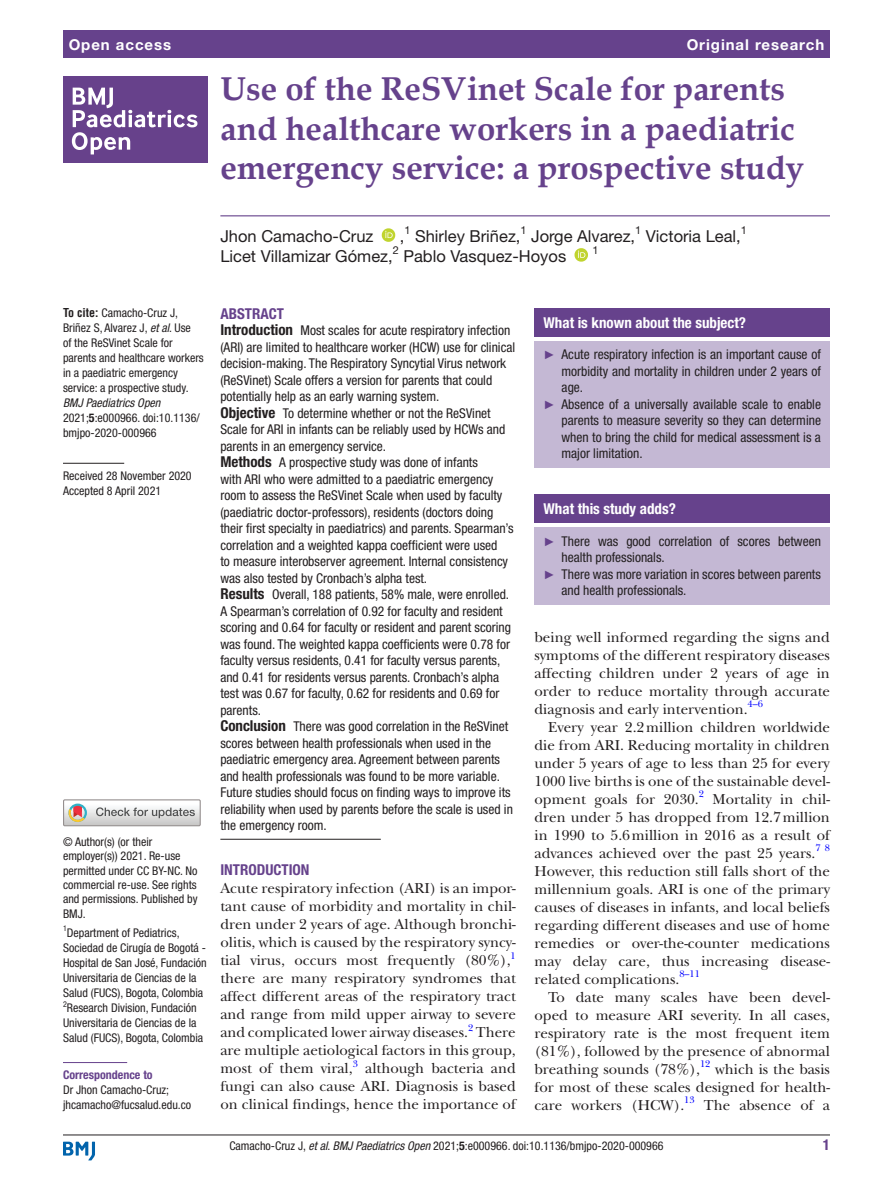
<style>
.page{position:relative;width:893px;height:1191px;background:#fff}
.page>*{position:absolute;margin:0;border:0;box-sizing:border-box;transform-origin:0 0}
.t1{font:700 33px/39px "Book Antiqua";color:#66428c}
.t2{font:16.5px "Helvetica Neue LT Std";color:#231f20}
.t3{font:15px/18px "New Baskerville";color:#231f20;text-align:justify}
.t4{font:700 condensed 15px "Helvetica Neue LT Std";color:#fff}
.t5{font:700 15px "Helvetica Neue LT Std";letter-spacing:.065em;color:#fff}
.t6{font:700 condensed 15px "Helvetica Neue LT Std";color:#66428c}
.t7{font:condensed 13.5px/16.5px "Helvetica Neue LT Std";color:#231f20}
.t8{font:condensed 12px/15px "Helvetica Neue LT Std";color:#231f20}
.t9{font:700 condensed 12px "Helvetica Neue LT Std";color:#66428c}
.t10{font:10.95px "Helvetica Neue LT Std";color:#231f20}
.t11{font:9.9px "New Baskerville";color:#00f}
.t12{font:condensed 7.95px "Helvetica Neue LT Std";color:#231f20}
.s1{font-family:"Helvetica LT Std";font-weight:700}
.s2{font-style:italic}
.s3{font-weight:700}
.s4{font-weight:700;font-size:15px}
.s5{font-family:"Arial";font-stretch:normal;font-size:12px;color:#66428c}
</style>
<div class="page">
<hr style="left:63px;top:1134px;width:767px;height:1px;background:#231f20">
<svg style="left:63px;top:1141px;width:32px;height:19px"></svg>
<div style="left:63px;top:31px;width:767px;height:27px;background:#66428c"></div>
<hr style="left:220px;top:215px;width:610px;height:1px;background:#66428c">
<svg style="left:382px;top:228px;width:13px;height:14px"></svg>
<svg style="left:574px;top:248px;width:14px;height:14px"></svg>
<hr style="left:63px;top:463px;width:61px;height:1px;background:#231f20">
<hr style="left:63px;top:1062px;width:64px;height:1px;background:#66428c">
<div style="left:63px;top:799px;width:138px;height:27px;border:1px solid #969090"></div>
<svg style="left:64px;top:800px;width:136px;height:25px"></svg>
<div style="left:63px;top:76px;width:144px;height:87px;background:#67418b"></div>
<svg style="left:72px;top:88px;width:125px;height:66px"></svg>
<hr style="left:220px;top:839px;width:161px;height:1px;background:#231f20">
<div style="left:535px;top:308px;width:295px;height:29px;background:#66428c"></div>
<div style="left:535px;top:341px;width:295px;height:126px;background:#c4b8d4"></div>
<div style="left:535px;top:494px;width:295px;height:29px;background:#66428c"></div>
<div style="left:535px;top:527px;width:295px;height:77px;background:#c4b8d4"></div>
<p class="t5" style="left:69px;top:35px;width:104px">Open access</p>
<p class="t5" style="left:687px;top:35px;width:139px">Original research</p>
<h1 class="t1" style="left:220px;top:70px;width:585px">Use of the ReSVinet Scale for parents and healthcare workers in a paediatric emergency service: a prospective study</h1>
<p class="t10" style="left:404px;top:224px;width:8px">1</p>
<p class="t2" style="left:415px;top:226px;width:107px">Shirley Briñez,</p>
<p class="t10" style="left:520px;top:224px;width:8px">1</p>
<p class="t2" style="left:531px;top:226px;width:106px">Jorge Alvarez,</p>
<p class="t10" style="left:635px;top:224px;width:8px">1</p>
<p class="t2" style="left:646px;top:226px;width:97px">Victoria Leal,</p>
<p class="t10" style="left:741px;top:224px;width:8px">1</p>
<p class="t2" style="left:220px;top:226px;width:155px">Jhon Camacho-Cruz</p>
<p class="t2" style="left:400px;top:226px;width:6px">,</p>
<p class="t2" style="left:220px;top:246px;width:174px">Licet Villamizar Gómez,</p>
<p class="t10" style="left:393px;top:244px;width:8px">2</p>
<p class="t2" style="left:403px;top:246px;width:164px">Pablo Vasquez-Hoyos</p>
<p class="t10" style="left:593px;top:244px;width:8px">1</p>
<p class="t8" style="left:63px;top:305px;width:142px"><span class="s1">To cite:</span> Camacho-Cruz J,<br>Briñez S, Alvarez J, <span class="s2">et al</span>. Use<br>of the ReSVinet Scale for parents and healthcare workers in a paediatric emergency service: a prospective study.</p>
<p class="t8" style="left:63px;top:395px;width:138px"><span class="s2">BMJ Paediatrics Open<br></span>2021;<span class="s3">5</span>:e000966. doi:10.1136/ bmjpo-2020-000966</p>
<p class="t8" style="left:63px;top:468px;width:130px">Received 28 November 2020<br>Accepted 8 April 2021</p>
<p class="t8" style="left:63px;top:834px;width:136px;line-height:14.4px">© Author(s) (or their employer(s)) 2021. Re-use permitted under CC BY-NC. No commercial re-use. See rights and permissions. Published by<br>BMJ.</p>
<p class="t12" style="left:63px;top:924px;width:5px">1</p>
<p class="t8" style="left:63px;top:925px;width:145px;text-indent:4px">Department of Pediatrics,<br>Sociedad de Cirugía de Bogotá -<br>Hospital de San José, Fundación<br>Universitaria de Ciencias de la<br>Salud (FUCS), Bogota, Colombia<br><sup>2</sup>Research Division, Fundación<br>Universitaria de Ciencias de la<br>Salud (FUCS), Bogota, Colombia</p>
<p class="t9" style="left:63px;top:1068px;width:91px">Correspondence to</p>
<p class="t8" style="left:63px;top:1082px;width:130px">Dr Jhon Camacho-Cruz; jhcamacho@fucsalud.edu.co</p>
<p class="t6" style="left:220px;top:304px;width:65px">ABSTRACT</p>
<p class="t7" style="left:220px;top:322px;width:296px"><span class="s4">Introduction</span> Most scales for acute respiratory infection (ARI) are limited to healthcare worker (HCW) use for clinical decision-making. The Respiratory Syncytial Virus network (ReSVinet) Scale offers a version for parents that could potentially help as an early warning system.<br><span class="s4">Objective</span> To determine whether or not the ReSVinet Scale for ARI in infants can be reliably used by HCWs and parents in an emergency service.<br><span class="s4">Methods</span> A prospective study was done of infants<br>with ARI who were admitted to a paediatric emergency room to assess the ReSVinet Scale when used by faculty (paediatric doctor-professors), residents (doctors doing their first specialty in paediatrics) and parents. Spearman’s correlation and a weighted kappa coefficient were used<br>to measure interobserver agreement. Internal consistency was also tested by Cronbach’s alpha test.<br><span class="s4">Results</span> Overall, 188 patients, 58% male, were enrolled.<br>A Spearman’s correlation of 0.92 for faculty and resident scoring and 0.64 for faculty or resident and parent scoring was found. The weighted kappa coefficients were 0.78 for faculty versus residents, 0.41 for faculty versus parents, and 0.41 for residents versus parents. Cronbach’s alpha test was 0.67 for faculty, 0.62 for residents and 0.69 for parents.<br><span class="s4">Conclusion</span> There was good correlation in the ReSVinet scores between health professionals when used in the paediatric emergency area. Agreement between parents and health professionals was found to be more variable.<br>Future studies should focus on finding ways to improve its reliability when used by parents before the scale is used in the emergency room.</p>
<p class="t6" style="left:220px;top:861px;width:91px">INTRODUCTION</p>
<p class="t3" style="left:220px;top:879px;width:297px">Acute respiratory infection (ARI) is an impor&shy;tant cause of morbidity and mortality in chil&shy;dren under 2 years of age. Although bronchi&shy;olitis, which is caused by the respiratory syncy&shy;tial virus, occurs most frequently (80%),</p>
<p class="t11" style="left:511px;top:949px;width:7px">1</p>
<p class="t3" style="left:220px;top:969px;width:297px">there are many respiratory syndromes that affect different areas of the respiratory tract and range from mild upper airway to severe and complicated lower airway diseases.<sup>2</sup> There are multiple aetiological factors in this group, most of them viral,</p>
<p class="t11" style="left:353px;top:1057px;width:7px">3</p>
<p class="t3" style="left:220px;top:1059px;width:297px;text-indent:145px">although bacteria and fungi can also cause ARI. Diagnosis is based on clinical findings, hence the importance of</p>
<p class="t4" style="left:544px;top:313px;width:204px">What is known about the subject?</p>
<p class="t7" style="left:544px;top:346px;width:279px"><span class="s5">►</span> Acute respiratory infection is an important cause of</p>
<p class="t7" style="left:562px;top:363px;width:261px">morbidity and mortality in children under 2 years of</p>
<p class="t7" style="left:562px;top:379px;width:23px">age.</p>
<p class="t7" style="left:544px;top:396px;width:279px"><span class="s5">►</span> Absence of a universally available scale to enable</p>
<p class="t7" style="left:562px;top:412px;width:261px">parents to measure severity so they can determine</p>
<p class="t7" style="left:562px;top:429px;width:261px">when to bring the child for medical assessment is a</p>
<p class="t7" style="left:562px;top:445px;width:83px">major limitation.</p>
<p class="t4" style="left:544px;top:500px;width:134px">What this study adds?</p>
<p class="t7" style="left:544px;top:533px;width:279px"><span class="s5">►</span> There was good correlation of scores between</p>
<p class="t7" style="left:562px;top:549px;width:105px">health professionals.</p>
<p class="t7" style="left:544px;top:566px;width:279px"><span class="s5">►</span> There was more variation in scores between parents</p>
<p class="t7" style="left:562px;top:582px;width:126px">and health professionals.</p>
<p class="t3" style="left:535px;top:628px;width:297px">being well informed regarding the signs and symptoms of the different respiratory diseases affecting children under 2 years of age in order to reduce mortality through accurate diagnosis and early intervention.</p>
<p class="t11" style="left:748px;top:698px;width:17px">4–6</p>
<p class="t3" style="left:535px;top:718px;width:297px;text-indent:14px">Every year 2.2million children worldwide die from ARI. Reducing mortality in children under 5 years of age to less than 25 for every 1000 live births is one of the sustainable devel&shy;opment goals for 2030.</p>
<p class="t11" style="left:699px;top:788px;width:7px">2</p>
<p class="t3" style="left:535px;top:790px;width:297px;text-indent:178px">Mortality in chil&shy;dren under 5 has dropped from 12.7million in 1990 to 5.6million in 2016 as a result of advances achieved over the past 25 years.</p>
<p class="t11" style="left:815px;top:842px;width:16px">7 8</p>
<p class="t3" style="left:535px;top:862px;width:297px">However, this reduction still falls short of the millennium goals. ARI is one of the primary causes of diseases in infants, and local beliefs regarding different diseases and use of home remedies or over-the-counter medications may delay care, thus increasing disease&shy;related complications.</p>
<p class="t11" style="left:679px;top:968px;width:22px">8–11</p>
<p class="t3" style="left:535px;top:988px;width:297px;text-indent:14px">To date many scales have been devel&shy;oped to measure ARI severity. In all cases, respiratory rate is the most frequent item (81%), followed by the presence of abnormal breathing sounds (78%),</p>
<p class="t11" style="left:700px;top:1058px;width:12px">12</p>
<p class="t3" style="left:535px;top:1060px;width:297px;text-indent:181px">which is the basis for most of these scales designed for health&shy;care workers (HCW).</p>
<p class="t11" style="left:684px;top:1094px;width:12px">13</p>
<p class="t3" style="left:704px;top:1096px;width:128px">The absence of a</p>
<p class="t8" style="left:229px;top:1137px;width:436px">Camacho-Cruz J, <span class="s2">et al</span>. <span class="s2">BMJ Paediatrics Open</span> 2021;<span class="s3">5</span>:e000966. doi:10.1136/bmjpo-2020-000966</p>
<p class="t6" style="left:823px;top:1135px;width:9px">1</p>
</div>
